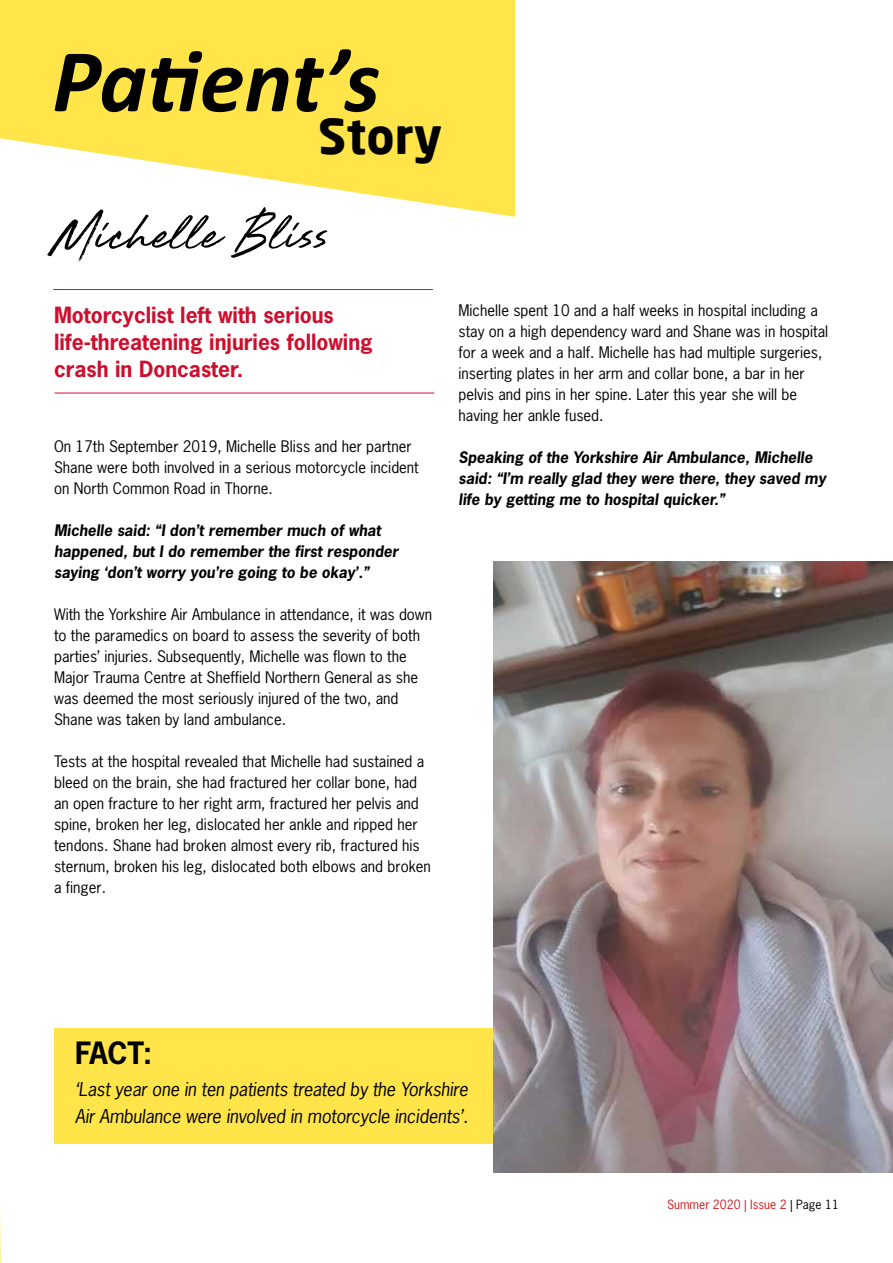
<style>
.page{position:relative;width:893px;height:1263px;background:#fff}
.page>*{position:absolute;margin:0;border:0;box-sizing:border-box;transform-origin:0 0}
.t1{font:italic 700 90.45px "Calibri";letter-spacing:-.005em;color:#000}
.t2{font:51px "Mighty River";color:#000}
.t3{font:700 48px "Neo Sans";color:#000}
.t4{font:700 28.95px "News Gothic Std";color:#000}
.t5{font:700 21px/27px "News Gothic Std";color:#ce0e2d}
.t6{font:italic 18px/27px "News Gothic Std";letter-spacing:-.01em;color:#000}
.t7{font:15px/21px "News Gothic";color:#000}
.t8{font:italic 700 15px/21px "News Gothic";color:#000}
.t9{font:12px "News Gothic";color:#cd1719}
.s1{color:#000}
</style>
<div class="page">
<svg style="left:0;top:1209px;width:1px;height:54px"></svg>
<svg style="left:0;top:0;width:515px;height:217px;fill:#ffe54a"></svg>
<hr style="left:53px;top:289px;width:380px;height:1px;background:#ce0e2d">
<hr style="left:55px;top:393px;width:379px;height:1px;background:#ce0e2d">
<div style="left:54px;top:1028px;width:785px;height:116px;background:#ffe54a"></div>
<img style="left:493px;top:561px;width:400px;height:612px">
<h1 class="t1" style="left:52px;top:24px;width:329px">Patient’s</h1>
<h3 class="t3" style="left:318px;top:106px;width:126px">Story</h3>
<h2 class="t2" style="left:53px;top:201px;width:276px">Michelle Bliss</h2>
<h3 class="t5" style="left:54px;top:301px;width:320px">Motorcyclist left with serious life-threatening injuries following crash in Doncaster.</h3>
<p class="t7" style="left:54px;top:435px;width:366px">On 17th September 2019, Michelle Bliss and her partner<br>Shane were both involved in a serious motorcycle incident on North Common Road in Thorne.</p>
<p class="t8" style="left:54px;top:519px;width:346px">Michelle said: “I don’t remember much of what happened, but I do remember the first responder saying ‘don’t worry you’re going to be okay’.”</p>
<p class="t7" style="left:54px;top:604px;width:380px">With the Yorkshire Air Ambulance in attendance, it was down to the paramedics on board to assess the severity of both parties’ injuries. Subsequently, Michelle was flown to the Major Trauma Centre at Sheffield Northern General as she was deemed the most seriously injured of the two, and Shane was taken by land ambulance.</p>
<p class="t7" style="left:54px;top:751px;width:378px">Tests at the hospital revealed that Michelle had sustained a bleed on the brain, she had fractured her collar bone, had an open fracture to her right arm, fractured her pelvis and spine, broken her leg, dislocated her ankle and ripped her tendons. Shane had broken almost every rib, fractured his sternum, broken his leg, dislocated both elbows and broken a finger.</p>
<p class="t7" style="left:459px;top:299px;width:371px">Michelle spent 10 and a half weeks in hospital including a stay on a high dependency ward and Shane was in hospital for a week and a half. Michelle has had multiple surgeries, inserting plates in her arm and collar bone, a bar in her pelvis and pins in her spine. Later this year she will be having her ankle fused.</p>
<p class="t8" style="left:459px;top:447px;width:369px">Speaking of the Yorkshire Air Ambulance, Michelle said: “I’m really glad they were there, they saved my life by getting me to hospital quicker.”</p>
<h3 class="t4" style="left:75px;top:1033px;width:78px">FACT:</h3>
<p class="t6" style="left:75px;top:1076px;width:395px">‘Last year one in ten patients treated by the Yorkshire<br>Air Ambulance were involved in motorcycle incidents’.</p>
<p class="t9" style="left:667px;top:1196px;width:173px">Summer 2020 | Issue 2 <span class="s1">| Page 11</span></p>
</div>
